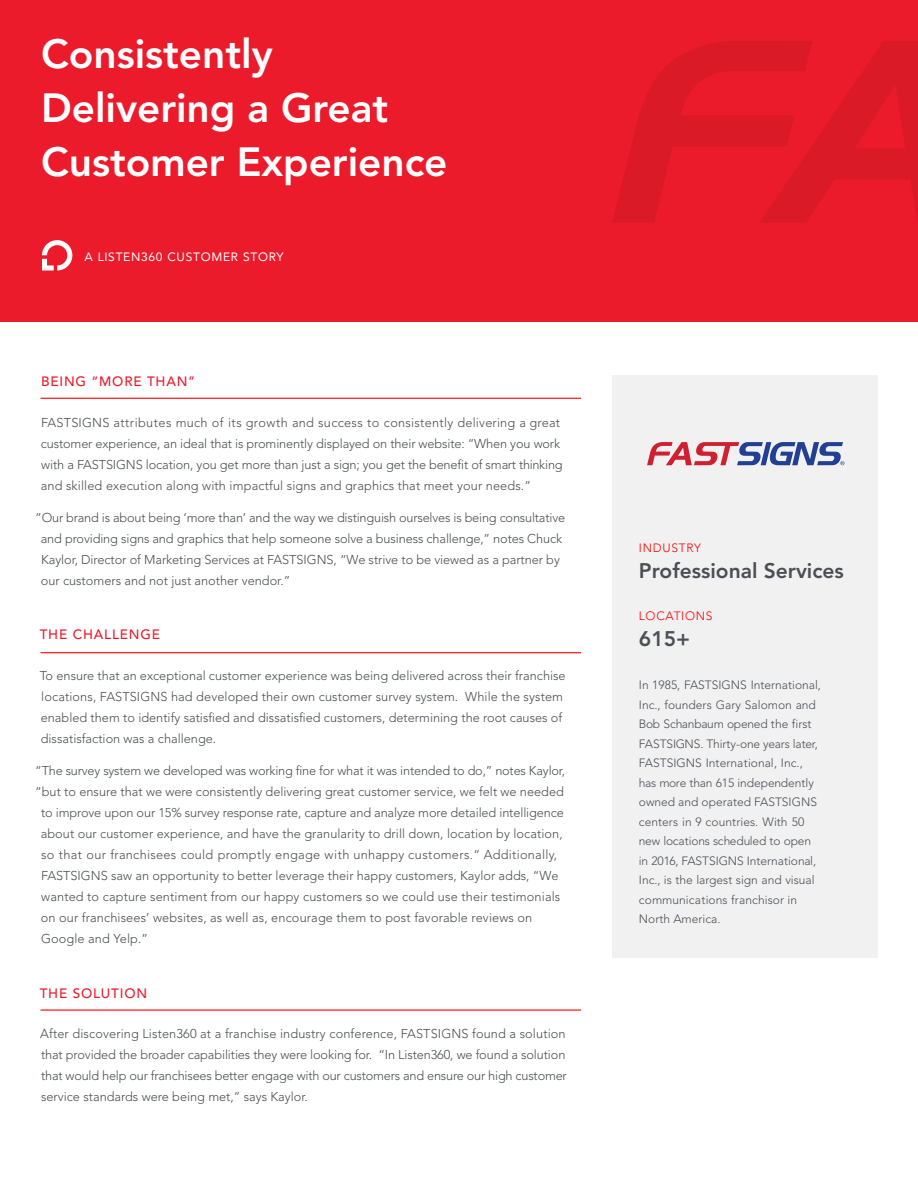
<style>
.page{position:relative;width:918px;height:1188px;background:#fff}
.page>*{position:absolute;margin:0;border:0;box-sizing:border-box;transform-origin:0 0}
.t1{font:800 40.5px/54px "Avenir LT Std";color:#fff}
.t2{font:800 21px "Avenir LT Std";color:#4b4f54}
.t3{font:500 13.5px "Avenir LT Std";letter-spacing:.06em;color:#eb1b2c}
.t4{font:300 12.75px/21px "Avenir LT Std";color:#4b4f54}
.t5{font:300 12.75px "Avenir LT Std";letter-spacing:.02em;color:#4b4f54}
.t6{font:300 12px/19.5px "Avenir LT Std";color:#4b4f54}
.t7{font:12px "Avenir LT Std";letter-spacing:.06em;color:#fff}
.t8{font:300 12px "Avenir LT Std";letter-spacing:.06em;color:#f00}
</style>
<div class="page">
<div style="left:0;top:0;width:918px;height:321px;background:#eb1b2c"></div>
<svg style="left:42px;top:240px;width:30px;height:30px"></svg>
<div style="left:612px;top:375px;width:266px;height:583px;background:#f1f1f2"></div>
<hr style="left:41px;top:398px;width:540px;height:1px;background:#f00">
<hr style="left:41px;top:652px;width:540px;height:1px;background:#f00">
<hr style="left:41px;top:1009px;width:540px;height:2px;background:#f00">
<svg style="left:647px;top:442px;width:198px;height:23px"></svg>
<svg style="left:612px;top:41px;width:306px;height:182px"></svg>
<h1 class="t1" style="left:41px;top:31px;width:408px">Consistently<br>Delivering a Great<br>Customer Experience</h1>
<p class="t7" style="left:84px;top:252px;width:200px">A LISTEN360 CUSTOMER STORY</p>
<p class="t3" style="left:41px;top:374px;width:156px">BEING “MORE THAN”</p>
<p class="t4" style="left:41px;top:413px;width:524px">FASTSIGNS attributes much of its growth and success to consistently delivering a great customer experience, an ideal that is prominently displayed on their website: “When you work with a FASTSIGNS location, you get more than just a sign; you get the benefit of smart thinking and skilled execution along with impactful signs and graphics that meet your needs.”</p>
<p class="t4" style="left:41px;top:508px;width:526px;text-indent:-5px">“Our brand is about being ‘more than’ and the way we distinguish ourselves is being consultative and providing signs and graphics that help someone solve a business challenge,” notes Chuck Kaylor, Director of Marketing Services at FASTSIGNS, “We strive to be viewed as a partner by our customers and not just another vendor.”</p>
<p class="t3" style="left:40px;top:627px;width:122px">THE CHALLENGE</p>
<p class="t4" style="left:40px;top:666px;width:528px">To ensure that an exceptional customer experience was being delivered across their franchise locations, FASTSIGNS had developed their own customer survey system. While the system enabled them to identify satisfied and dissatisfied customers, determining the root causes of dissatisfaction was a challenge.</p>
<p class="t4" style="left:35px;top:761px;width:531px">“The survey system we developed was working fine for what it was intended to do,” notes Kaylor,</p>
<p class="t4" style="left:35px;top:782px;width:530px">“but to ensure that we were consistently delivering great customer service, we felt we needed</p>
<p class="t4" style="left:41px;top:803px;width:524px">to improve upon our 15% survey response rate, capture and analyze more detailed intelligence</p>
<p class="t4" style="left:41px;top:824px;width:523px">about our customer experience, and have the granularity to drill down, location by location,</p>
<p class="t5" style="left:41px;top:849px;width:517px">so that our franchisees could promptly engage with unhappy customers.“ Additionally,</p>
<p class="t4" style="left:41px;top:866px;width:519px">FASTSIGNS saw an opportunity to better leverage their happy customers, Kaylor adds, “We</p>
<p class="t4" style="left:41px;top:887px;width:521px">wanted to capture sentiment from our happy customers so we could use their testimonials</p>
<p class="t4" style="left:41px;top:908px;width:493px">on our franchisees’ websites, as well as, encourage them to post favorable reviews on</p>
<p class="t4" style="left:41px;top:929px;width:109px">Google and Yelp.”</p>
<p class="t3" style="left:40px;top:985px;width:109px">THE SOLUTION</p>
<p class="t4" style="left:40px;top:1025px;width:528px;text-align:justify">After discovering Listen360 at a franchise industry conference, FASTSIGNS found a solution that provided the broader capabilities they were looking for. “In Listen360, we found a solution that would help our franchisees better engage with our customers and ensure our high customer service standards were being met,” says Kaylor.</p>
<p class="t8" style="left:639px;top:543px;width:64px">INDUSTRY</p>
<h2 class="t2" style="left:639px;top:562px;width:206px">Professional Services</h2>
<p class="t8" style="left:639px;top:611px;width:75px">LOCATIONS</p>
<h2 class="t2" style="left:639px;top:630px;width:53px">615+</h2>
<p class="t6" style="left:639px;top:676px;width:184px">In 1985, FASTSIGNS International,<br>Inc., founders Gary Salomon and<br>Bob Schanbaum opened the first<br>FASTSIGNS. Thirty-one years later,<br>FASTSIGNS International, Inc., has more than 615 independently owned and operated FASTSIGNS centers in 9 countries. With 50 new locations scheduled to open in 2016, FASTSIGNS International,<br>Inc., is the largest sign and visual communications franchisor in<br>North America.</p>
</div>
